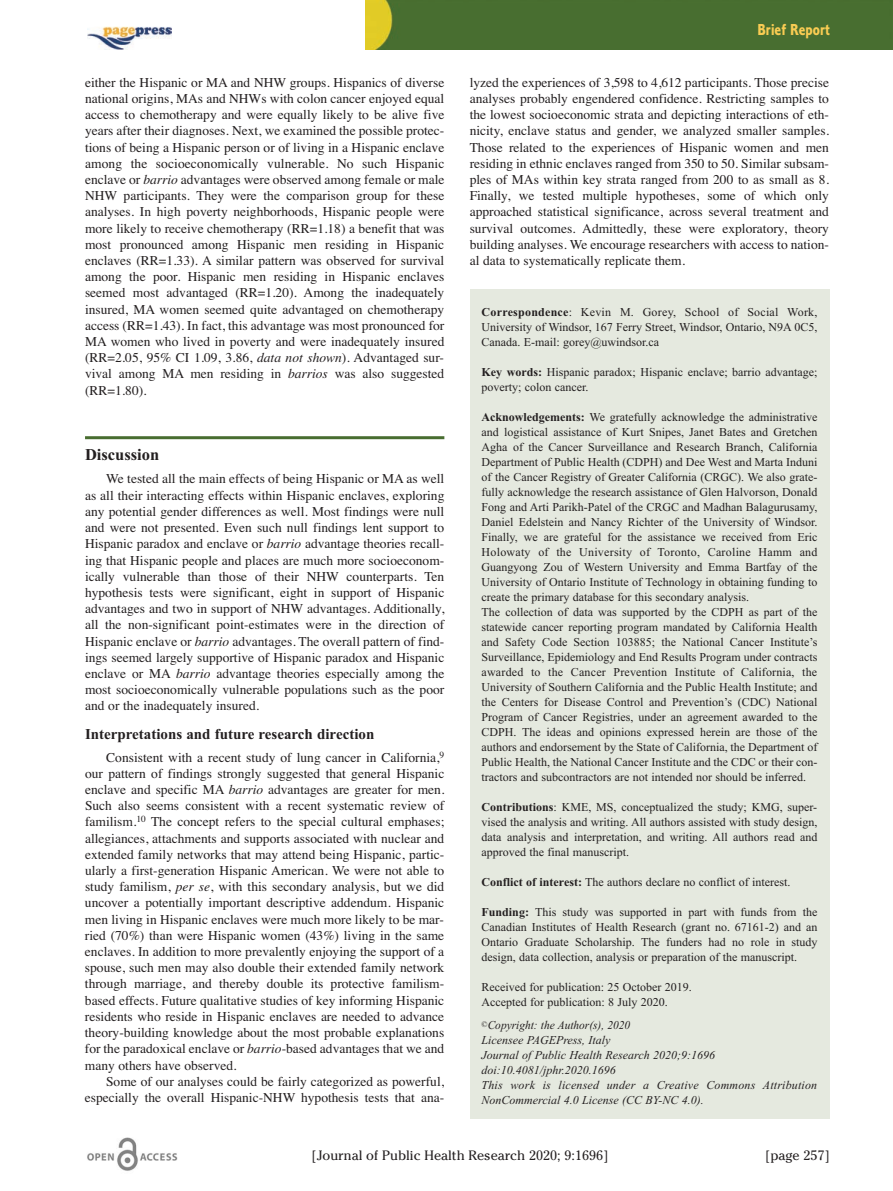
<style>
.page{position:relative;width:893px;height:1191px;background:#fff}
.page>*{position:absolute;margin:0;border:0;box-sizing:border-box;transform-origin:0 0}
.t1{font:16.5px "Corinthian Bold Condensed Plain";color:#f9cc53}
.t2{font:700 16.5px "Times New Roman";color:#231f20}
.t3{font:700 15px "Times New Roman";color:#231f20}
.t4{font:13.5px/16.2px "Times";color:#231f20;text-align:justify}
.t5{font:13.5px "Cheltenham";color:#231f20}
.t6{font:12px/15px "Times New Roman";color:#231f20;text-align:justify}
.t7{font:italic 12px/15px "Times New Roman";color:#231f20;scale:.95 1}
.s1{font-style:italic}
.s2{font-weight:700}
.s3{font-size:8.4px}
</style>
<div class="page">
<img style="left:87px;top:1137px;width:91px;height:34px">
<div style="left:366px;top:0;width:527px;height:49px;background:#486e30"></div>
<img style="left:88px;top:26px;width:84px;height:24px">
<hr style="left:85px;top:436px;width:359px;height:3px;background:#486d30">
<div style="left:470px;top:289px;width:359px;height:829px;background:#e5e9df"></div>
<p class="t4" style="left:85px;top:74px;width:361px">either the Hispanic or MA and NHW groups. Hispanics of diverse national origins, MAs and NHWs with colon cancer enjoyed equal access to chemotherapy and were equally likely to be alive five years after their diagnoses. Next, we examined the possible protec&shy;tions of being a Hispanic person or of living in a Hispanic enclave among the socioeconomically vulnerable. No such Hispanic enclave or <span class="s1">barrio</span> advantages were observed among female or male NHW participants. They were the comparison group for these analyses. In high poverty neighborhoods, Hispanic people were more likely to receive chemotherapy (RR=1.18) a benefit that was most pronounced among Hispanic men residing in Hispanic enclaves (RR=1.33). A similar pattern was observed for survival among the poor. Hispanic men residing in Hispanic enclaves seemed most advantaged (RR=1.20). Among the inadequately insured, MA women seemed quite advantaged on chemotherapy access (RR=1.43). In fact, this advantage was most pronounced for MA women who lived in poverty and were inadequately insured (RR=2.05, 95% CI 1.09, 3.86, <span class="s1">data not shown</span>). Advantaged sur&shy;vival among MA men residing in <span class="s1">barrios</span> was also suggested (RR=1.80).</p>
<p class="t2" style="left:85px;top:445px;width:76px">Discussion</p>
<p class="t4" style="left:85px;top:471px;width:361px;text-indent:21px">We tested all the main effects of being Hispanic or MA as well as all their interacting effects within Hispanic enclaves, exploring any potential gender differences as well. Most findings were null and were not presented. Even such null findings lent support to Hispanic paradox and enclave or <span class="s1">barrio</span> advantage theories recall&shy;ing that Hispanic people and places are much more socioeconom&shy;ically vulnerable than those of their NHW counterparts. Ten hypothesis tests were significant, eight in support of Hispanic advantages and two in support of NHW advantages. Additionally, all the non-significant point-estimates were in the direction of Hispanic enclave or <span class="s1">barrio</span> advantages. The overall pattern of find&shy;ings seemed largely supportive of Hispanic paradox and Hispanic enclave or MA <span class="s1">barrio</span> advantage theories especially among the most socioeconomically vulnerable populations such as the poor and or the inadequately insured.</p>
<p class="t3" style="left:85px;top:725px;width:291px">Interpretations and future research direction</p>
<p class="t4" style="left:85px;top:749px;width:361px;text-indent:21px">Consistent with a recent study of lung cancer in California,<sup>9 </sup>our pattern of findings strongly suggested that general Hispanic enclave and specific MA <span class="s1">barrio</span> advantages are greater for men.<br>Such also seems consistent with a recent systematic review of familism.<sup>10</sup> The concept refers to the special cultural emphases; allegiances, attachments and supports associated with nuclear and extended family networks that may attend being Hispanic, partic&shy;ularly a first-generation Hispanic American. We were not able to study familism, <span class="s1">per se</span>, with this secondary analysis, but we did uncover a potentially important descriptive addendum. Hispanic men living in Hispanic enclaves were much more likely to be mar&shy;ried (70%) than were Hispanic women (43%) living in the same enclaves. In addition to more prevalently enjoying the support of a spouse, such men may also double their extended family network through marriage, and thereby double its protective familism&shy;based effects. Future qualitative studies of key informing Hispanic residents who reside in Hispanic enclaves are needed to advance theory-building knowledge about the most probable explanations for the paradoxical enclave or <span class="s1">barrio</span>-based advantages that we and many others have observed.</p>
<p class="t4" style="left:85px;top:1073px;width:361px;text-align:right">Some of our analyses could be fairly categorized as powerful, especially the overall Hispanic-NHW hypothesis tests that ana-</p>
<p class="t1" style="left:757px;top:24px;width:74px">Brief Report</p>
<p class="t4" style="left:470px;top:74px;width:361px">lyzed the experiences of 3,598 to 4,612 participants. Those precise analyses probably engendered confidence. Restricting samples to the lowest socioeconomic strata and depicting interactions of eth&shy;nicity, enclave status and gender, we analyzed smaller samples.<br>Those related to the experiences of Hispanic women and men residing in ethnic enclaves ranged from 350 to 50. Similar subsam&shy;ples of MAs within key strata ranged from 200 to as small as 8.<br>Finally, we tested multiple hypotheses, some of which only approached statistical significance, across several treatment and survival outcomes. Admittedly, these were exploratory, theory building analyses. We encourage researchers with access to nation&shy;al data to systematically replicate them.</p>
<p class="t6" style="left:482px;top:304px;width:337px"><span class="s2">Correspondence</span>: Kevin M. Gorey, School of Social Work, University of Windsor, 167 Ferry Street, Windsor, Ontario, N9A 0C5, Canada. E-mail: gorey@uwindsor.ca</p>
<p class="t6" style="left:482px;top:364px;width:337px"><span class="s2">Key words:</span> Hispanic paradox; Hispanic enclave; barrio advantage; poverty; colon cancer.</p>
<p class="t6" style="left:482px;top:409px;width:337px;text-align:left"><span class="s2">Acknowledgements:</span> We gratefully acknowledge the administrative and logistical assistance of Kurt Snipes, Janet Bates and Gretchen Agha of the Cancer Surveillance and Research Branch, California Department of Public Health (CDPH) and Dee West and Marta Induni of the Cancer Registry of Greater California (CRGC). We also grate&shy;fully acknowledge the research assistance of Glen Halvorson, Donald Fong and Arti Parikh-Patel of the CRGC and Madhan Balagurusamy, Daniel Edelstein and Nancy Richter of the University of Windsor.<br>Finally, we are grateful for the assistance we received from Eric Holowaty of the University of Toronto, Caroline Hamm and Guangyong Zou of Western University and Emma Bartfay of the University of Ontario Institute of Technology in obtaining funding to create the primary database for this secondary analysis.<br>The collection of data was supported by the CDPH as part of the statewide cancer reporting program mandated by California Health and Safety Code Section 103885; the National Cancer Institute’s Surveillance, Epidemiology and End Results Program under contracts awarded to the Cancer Prevention Institute of California, the University of Southern California and the Public Health Institute; and the Centers for Disease Control and Prevention’s (CDC) National Program of Cancer Registries, under an agreement awarded to the CDPH. The ideas and opinions expressed herein are those of the authors and endorsement by the State of California, the Department of Public Health, the National Cancer Institute and the CDC or their con&shy;tractors and subcontractors are not intended nor should be inferred.</p>
<p class="t6" style="left:482px;top:799px;width:337px"><span class="s2">Contributions</span>: KME, MS, conceptualized the study; KMG, super&shy;vised the analysis and writing. All authors assisted with study design, data analysis and interpretation, and writing. All authors read and approved the final manuscript.</p>
<p class="t6" style="left:482px;top:874px;width:310px"><span class="s2">Conflict of interest:</span> The authors declare no conflict of interest.</p>
<p class="t6" style="left:482px;top:904px;width:337px"><span class="s2">Funding:</span> This study was supported in part with funds from the Canadian Institutes of Health Research (grant no. 67161-2) and an Ontario Graduate Scholarship. The funders had no role in study design, data collection, analysis or preparation of the manuscript.</p>
<p class="t6" style="left:482px;top:979px;width:212px">Received for publication: 25 October 2019.<br>Accepted for publication: 8 July 2020.</p>
<p class="t7" style="left:482px;top:1017px;width:355px"><span class="s3">©</span>Copyright: the Author(s), 2020<br>Licensee PAGEPress, Italy<br>Journal of Public Health Research 2020;9:1696 doi:10.4081/jphr.2020.1696<br>This work is licensed under a Creative Commons Attribution NonCommercial 4.0 License (CC BY-NC 4.0).</p>
<p class="t5" style="left:311px;top:1147px;width:299px">[Journal of Public Health Research 2020; 9:1696]</p>
<p class="t5" style="left:765px;top:1147px;width:66px">[page 257]</p>
</div>
